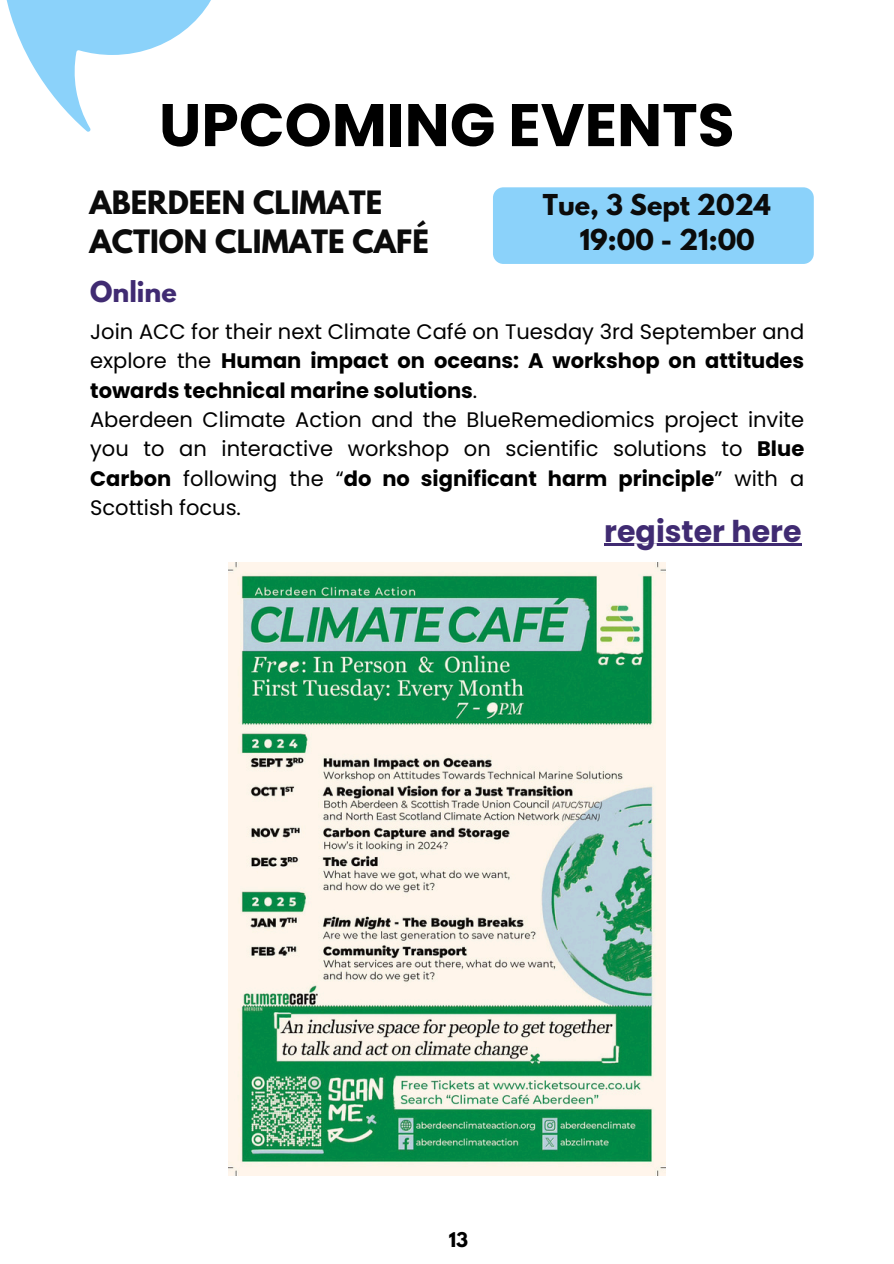
<style>
.page{position:relative;width:894px;height:1264px;background:#fff}
.page>*{position:absolute;margin:0;border:0;box-sizing:border-box;transform-origin:0 0}
.t1{font:700 60px "Poppins";color:#000}
.t2{font:700 30px "Poppins";color:#402b72}
.t3{font:700 28.5px/39.3px "League Spartan";color:#0b0b0b}
.t4{font:700 25.5px/34.8px "League Spartan";color:#0b0b0b}
.t5{font:700 25.5px "League Spartan";color:#402b72}
.t6{font:21px/29.2px "Poppins";color:#000;text-align:justify}
.t7{font:700 21px/29.2px "Poppins";color:#000;text-align:justify}
.t8{font:700 18px "League Spartan";color:#000}
.s1{font-weight:400}
.s2{font-weight:700}
</style>
<div class="page">
<svg style="left:6px;top:0;width:205px;height:132px"></svg>
<img style="left:228px;top:562px;width:436px;height:613px">
<hr style="left:604px;top:544px;width:197px;height:2px;background:#402b72">
<div style="left:493px;top:187px;width:320px;height:77px;background:#8bd2fa;border-radius:10px"></div>
<p class="t1" style="left:159px;top:83px;width:577px">UPCOMING EVENTS</p>
<h4 class="t3" style="left:89px;top:186px;width:341px">ABERDEEN CLIMATE<br>ACTION CLIMATE CAFÉ</h4>
<h4 class="t5" style="left:90px;top:279px;width:88px">Online</h4>
<p class="t7" style="left:90px;top:317px;width:715px"><span class="s1">Join ACC for their next Climate Café on Tuesday 3rd September and explore the</span> Human impact on oceans: A workshop on attitudes towards technical marine solutions<span class="s1">.</span></p>
<p class="t6" style="left:90px;top:405px;width:715px">Aberdeen Climate Action and the BlueRemediomics project invite you to an interactive workshop on scientific solutions to <span class="s2">Blue Carbon</span> following the “<span class="s2">do no significant harm principle</span>” with a Scottish focus.</p>
<h3 class="t2" style="left:604px;top:510px;width:199px">register here</h3>
<p class="t4" style="left:579px;top:190px;width:192px;text-indent:-37px">Tue, 3 Sept 2024<br>19:00 - 21:00</p>
<h1 class="t8" style="left:448px;top:1230px;width:21px">13</h1>
</div>
